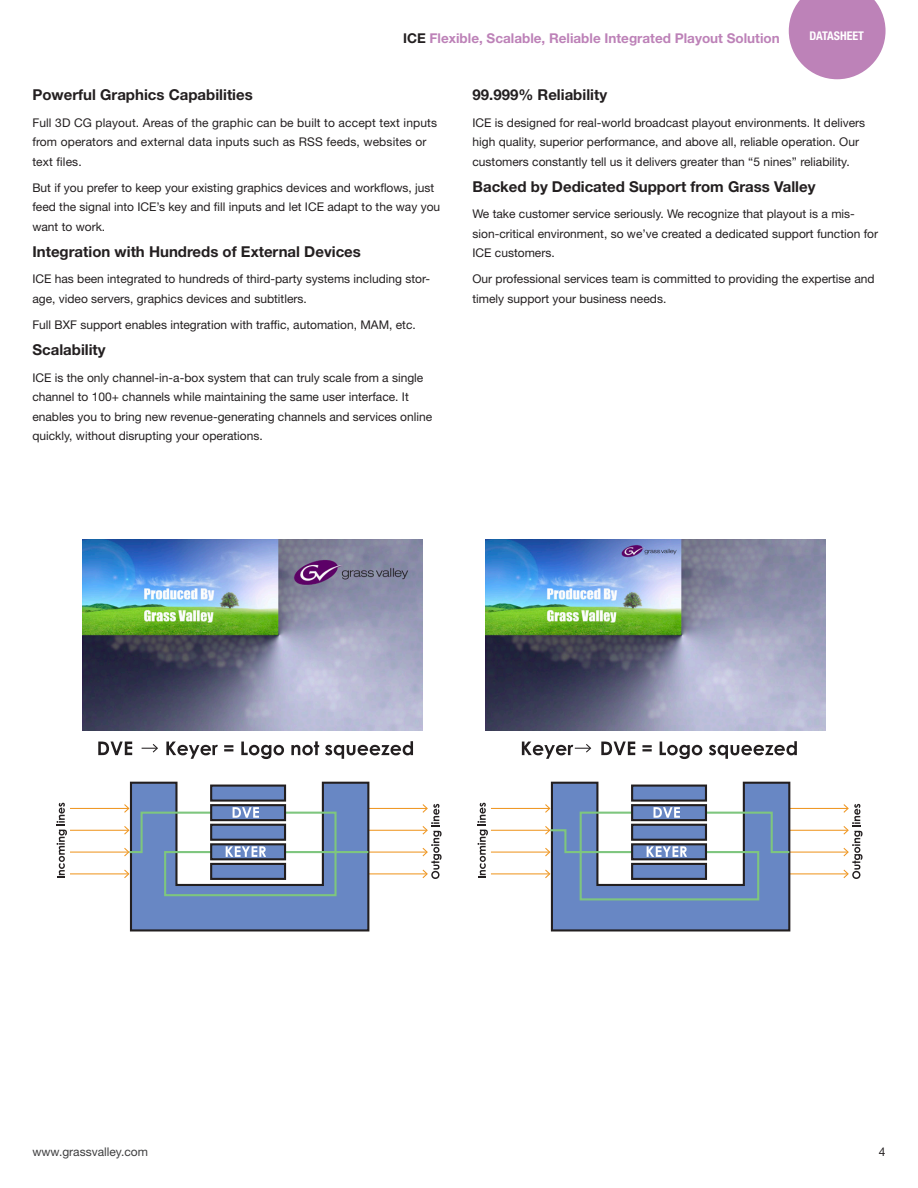
<style>
.page{position:relative;width:918px;height:1188px;background:#fff}
.page>*{position:absolute;margin:0;border:0;box-sizing:border-box;transform-origin:0 0}
._2019_Text_Header{font:700 15px "Helvetica Neue";color:#231f20}
.t1{font:700 13.5px "Helvetica Neue";color:#bd82b8}
._2019_Text{font:12px/19.5px "Helvetica Neue";color:#231f20}
.t2{font:12px "Helvetica Neue";color:#3e3e3f}
.t3{font:700 condensed 12px "Helvetica Neue";color:#fff}
.s1{color:#231f20}
</style>
<div class="page">
<svg style="left:142px;top:744px;width:16px;height:9px"></svg>
<hr style="left:70px;top:808px;width:58px;height:1px;background:#ef9723">
<hr style="left:70px;top:830px;width:58px;height:1px;background:#ef9723">
<hr style="left:70px;top:852px;width:58px;height:1px;background:#ef9723">
<hr style="left:70px;top:873px;width:58px;height:1px;background:#ef9723">
<hr style="left:368px;top:808px;width:59px;height:1px;background:#ef9723">
<hr style="left:368px;top:830px;width:59px;height:1px;background:#ef9723">
<hr style="left:368px;top:852px;width:59px;height:1px;background:#ef9723">
<hr style="left:368px;top:873px;width:59px;height:1px;background:#ef9723">
<hr style="left:491px;top:808px;width:58px;height:1px;background:#ef9723">
<hr style="left:491px;top:830px;width:58px;height:1px;background:#ef9723">
<hr style="left:491px;top:852px;width:58px;height:1px;background:#ef9723">
<hr style="left:491px;top:873px;width:58px;height:1px;background:#ef9723">
<hr style="left:789px;top:808px;width:59px;height:1px;background:#ef9723">
<hr style="left:789px;top:830px;width:59px;height:1px;background:#ef9723">
<hr style="left:789px;top:852px;width:59px;height:1px;background:#ef9723">
<hr style="left:789px;top:873px;width:59px;height:1px;background:#ef9723">
<img style="left:83px;top:539px;width:340px;height:192px">
<img style="left:486px;top:539px;width:340px;height:192px">
<svg style="left:522px;top:742px;width:69px;height:17px"></svg>
<svg style="left:601px;top:742px;width:34px;height:13px"></svg>
<svg style="left:642px;top:745px;width:10px;height:6px"></svg>
<svg style="left:660px;top:742px;width:42px;height:17px"></svg>
<svg style="left:709px;top:741px;width:88px;height:18px"></svg>
<svg style="left:98px;top:742px;width:34px;height:13px"></svg>
<svg style="left:166px;top:742px;width:52px;height:17px"></svg>
<svg style="left:224px;top:745px;width:9px;height:6px"></svg>
<svg style="left:241px;top:742px;width:43px;height:17px"></svg>
<svg style="left:291px;top:741px;width:28px;height:14px"></svg>
<svg style="left:325px;top:741px;width:88px;height:18px"></svg>
<svg style="left:57px;top:803px;width:10px;height:75px"></svg>
<svg style="left:423px;top:804px;width:19px;height:75px"></svg>
<svg style="left:124px;top:781px;width:246px;height:151px"></svg>
<svg style="left:477px;top:803px;width:11px;height:75px"></svg>
<svg style="left:843px;top:804px;width:20px;height:75px"></svg>
<svg style="left:545px;top:781px;width:246px;height:151px"></svg>
<svg style="left:789px;top:0;width:97px;height:79px"></svg>
<p class="t1" style="left:403px;top:30px;width:378px"><span class="s1">ICE</span> Flexible, Scalable, Reliable Integrated Playout Solution</p>
<p class="t3" style="left:810px;top:29px;width:56px">DATASHEET</p>
<p class="_2019_Text_Header" style="left:32px;top:86px;width:222px">Powerful Graphics Capabilities</p>
<p class="_2019_Text" style="left:32px;top:112px;width:406px">Full 3D CG playout. Areas of the graphic can be built to accept text inputs from operators and external data inputs such as RSS feeds, websites or text files.</p>
<p class="_2019_Text" style="left:32px;top:178px;width:409px">But if you prefer to keep your existing graphics devices and workflows, just feed the signal into ICE’s key and fill inputs and let ICE adapt to the way you want to work.</p>
<p class="_2019_Text_Header" style="left:32px;top:242px;width:330px">Integration with Hundreds of External Devices</p>
<p class="_2019_Text" style="left:32px;top:269px;width:399px">ICE has been integrated to hundreds of third-party systems including stor&shy;age, video servers, graphics devices and subtitlers.</p>
<p class="_2019_Text" style="left:32px;top:315px;width:385px">Full BXF support enables integration with traffic, automation, MAM, etc.</p>
<p class="_2019_Text_Header" style="left:32px;top:341px;width:75px">Scalability</p>
<p class="_2019_Text" style="left:32px;top:367px;width:401px">ICE is the only channel-in-a-box system that can truly scale from a single channel to 100+ channels while maintaining the same user interface. It enables you to bring new revenue-generating channels and services online quickly, without disrupting your operations.</p>
<p class="_2019_Text_Header" style="left:472px;top:86px;width:136px">99.999% Reliability</p>
<p class="_2019_Text" style="left:472px;top:112px;width:394px">ICE is designed for real-world broadcast playout environments. It delivers high quality, superior performance, and above all, reliable operation. Our customers constantly tell us it delivers greater than “5 nines” reliability.</p>
<p class="_2019_Text_Header" style="left:472px;top:177px;width:345px">Backed by Dedicated Support from Grass Valley</p>
<p class="_2019_Text" style="left:472px;top:204px;width:407px">We take customer service seriously. We recognize that playout is a mis&shy;sion-critical environment, so we’ve created a dedicated support function for<br>ICE customers.</p>
<p class="_2019_Text" style="left:472px;top:269px;width:404px">Our professional services team is committed to providing the expertise and timely support your business needs.</p>
<p class="t2" style="left:32px;top:1144px;width:117px">www.grassvalley.com</p>
<p class="_2019_Text" style="left:879px;top:1141px;width:8px">4</p>
</div>
